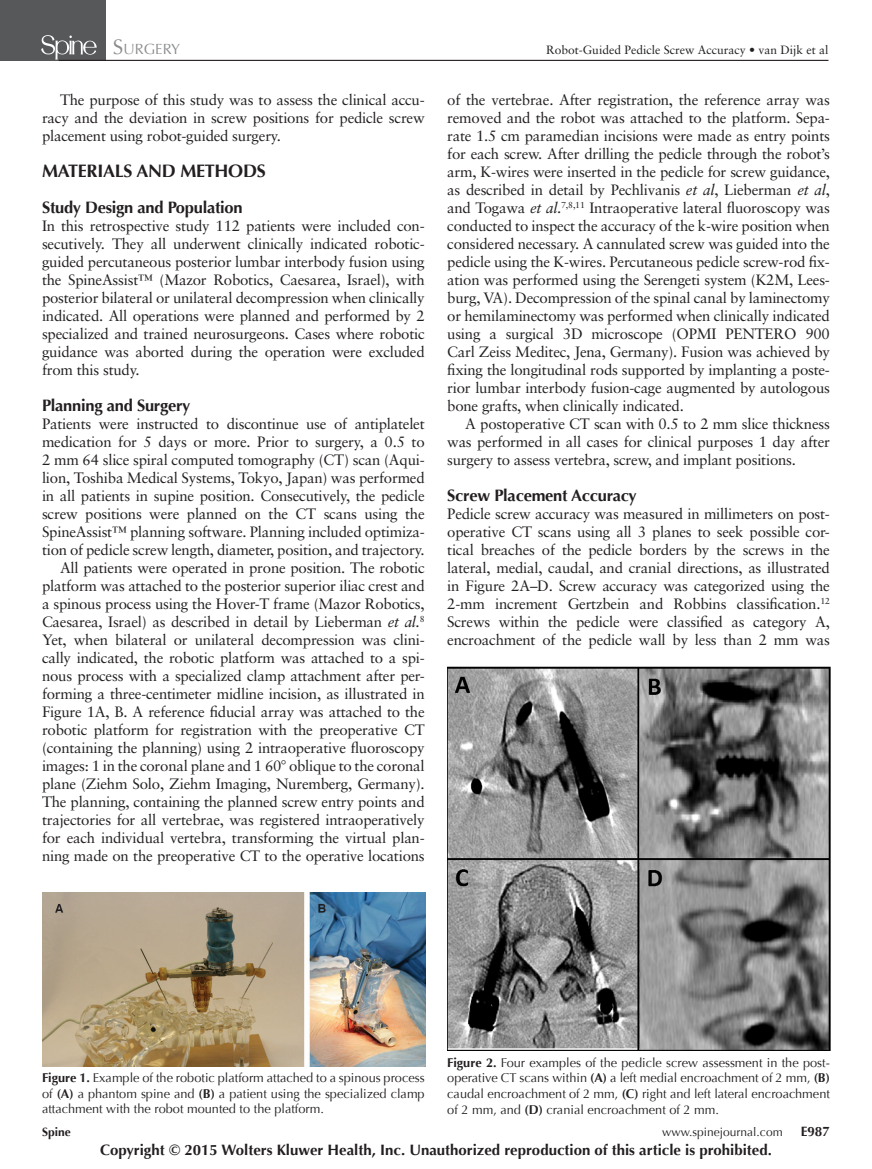
<style>
.page{position:relative;width:872px;height:1169px;background:#fff}
.page>*{position:absolute;margin:0;border:0;box-sizing:border-box;transform-origin:0 0}
.t1{font:700 18px "Optima";letter-spacing:-.015em;color:#231f20}
.t2{font:700 16.5px "Optima";letter-spacing:-.015em;color:#231f20}
.t3{font:15px/18px "Sabon";letter-spacing:-.015em;color:#231f20;text-align:justify}
.t4{font:700 15px "Optima";color:#231f20}
.t5{font:14.7px "Optima";color:#8a8c8f}
.t6{font:700 13.5px "Optima";color:#231f20}
.t7{font:12.75px/15.8px "Optima";color:#231f20;text-align:justify}
.t8{font:12px "Sabon";color:#231f20}
.t9{font:12px "Optima";color:#231f20}
.t10{font:700 12px "Optima";color:#231f20}
.s1{font-size:21px}
.s2{font-style:italic}
.s3{font-weight:700}
</style>
<div class="page">
<div style="left:0;top:0;width:105px;height:61px;background:#57585a"></div>
<img style="left:41px;top:35px;width:58px;height:25px">
<hr style="left:59px;top:60px;width:769px;height:1px;background:#231f20">
<img style="left:42px;top:892px;width:384px;height:174px">
<img style="left:447px;top:666px;width:383px;height:384px">
<p class="t5" style="left:113px;top:40px;width:69px"><span class="s1">S</span>URGERY</p>
<p class="t8" style="left:546px;top:44px;width:284px">Robot-Guided Pedicle Screw Accuracy • van Dijk et al</p>
<p class="t3" style="left:42px;top:92px;width:384px;text-indent:18px">The purpose of this study was to assess the clinical accu&shy;racy and the deviation in screw positions for pedicle screw placement using robot-guided surgery.</p>
<p class="t1" style="left:42px;top:160px;width:225px">MATERIALS AND METHODS</p>
<p class="t2" style="left:42px;top:198px;width:202px">Study Design and Population</p>
<p class="t3" style="left:42px;top:218px;width:384px">In this retrospective study 112 patients were included con&shy;secutively. They all underwent clinically indicated robotic&shy;guided percutaneous posterior lumbar interbody fusion using the SpineAssist™ (Mazor Robotics, Caesarea, Israel), with posterior bilateral or unilateral decompression when clinically indicated. All operations were planned and performed by 2 specialized and trained neurosurgeons. Cases where robotic guidance was aborted during the operation were excluded from this study.</p>
<p class="t2" style="left:42px;top:396px;width:150px">Planning and Surgery</p>
<p class="t3" style="left:42px;top:416px;width:384px;text-align:right">Patients were instructed to discontinue use of antiplatelet medication for 5 days or more. Prior to surgery, a 0.5 to 2 mm 64 slice spiral computed tomography (CT) scan (Aqui&shy;lion, Toshiba Medical Systems, Tokyo, Japan) was performed in all patients in supine position. Consecutively, the pedicle screw positions were planned on the CT scans using the SpineAssist™ planning software. Planning included optimiza&shy;tion of pedicle screw length, diameter, position, and trajectory.<br>All patients were operated in prone position. The robotic platform was attached to the posterior superior iliac crest and a spinous process using the Hover-T frame (Mazor Robotics, Caesarea, Israel) as described in detail by Lieberman <span class="s2">et al.</span><sup>8<br></sup>Yet, when bilateral or unilateral decompression was clini&shy;cally indicated, the robotic platform was attached to a spi&shy;nous process with a specialized clamp attachment after per&shy;forming a three-centimeter midline incision, as illustrated in Figure 1A, B . A reference fiducial array was attached to the robotic platform for registration with the preoperative CT (containing the planning) using 2 intraoperative fluoroscopy images: 1 in the coronal plane and 1 60 oblique to the coronal plane (Ziehm Solo, Ziehm Imaging, Nuremberg, Germany).<br>The planning, containing the planned screw entry points and trajectories for all vertebrae, was registered intraoperatively for each individual vertebra, transforming the virtual plan&shy;ning made on the preoperative CT to the operative locations</p>
<p class="t3" style="left:447px;top:92px;width:384px">of the vertebrae. After registration, the reference array was removed and the robot was attached to the platform. Sepa&shy;rate 1.5 cm paramedian incisions were made as entry points for each screw. After drilling the pedicle through the robot’s arm, K-wires were inserted in the pedicle for screw guidance, as described in detail by Pechlivanis <span class="s2">et al</span>, Lieberman <span class="s2">et al</span>, and Togawa <span class="s2">et al</span>. <sup>7,8,11</sup> Intraoperative lateral fluoroscopy was conducted to inspect the accuracy of the k-wire position when considered necessary. A cannulated screw was guided into the pedicle using the K-wires. Percutaneous pedicle screw-rod fix&shy;ation was performed using the Serengeti system (K2M, Lees&shy;burg, VA). Decompression of the spinal canal by laminectomy or hemilaminectomy was performed when clinically indicated using a surgical 3D microscope (OPMI PENTERO 900<br>Carl Zeiss Meditec, Jena, Germany). Fusion was achieved by fixing the longitudinal rods supported by implanting a poste&shy;rior lumbar interbody fusion-cage augmented by autologous bone grafts, when clinically indicated.</p>
<p class="t3" style="left:447px;top:416px;width:384px;text-indent:18px">A postoperative CT scan with 0.5 to 2 mm slice thickness was performed in all cases for clinical purposes 1 day after surgery to assess vertebra, screw, and implant positions.</p>
<p class="t2" style="left:447px;top:486px;width:191px">Screw Placement Accuracy</p>
<p class="t3" style="left:447px;top:506px;width:384px">Pedicle screw accuracy was measured in millimeters on post&shy;operative CT scans using all 3 planes to seek possible cor&shy;tical breaches of the pedicle borders by the screws in the lateral, medial, caudal, and cranial directions, as illustrated in Figure 2A–D . Screw accuracy was categorized using the 2-mm increment Gertzbein and Robbins classification. <sup>12<br></sup>Screws within the pedicle were classified as category A, encroachment of the pedicle wall by less than 2 mm was</p>
<p class="t7" style="left:447px;top:1054px;width:384px"><span class="s3">Figure 2.</span> Four examples of the pedicle screw assessment in the post&shy;operative CT scans within <span class="s3">(A)</span> a left medial encroachment of 2 mm, <span class="s3">(B) </span>caudal encroachment of 2 mm, <span class="s3">(C)</span> right and left lateral encroachment of 2 mm, and <span class="s3">(D)</span> cranial encroachment of 2 mm.</p>
<p class="t4" style="left:100px;top:1141px;width:673px">Copyright © 2015 Wolters Kluwer Health, Inc. Unauthorized reproduction of this article is prohibited.</p>
<p class="t7" style="left:42px;top:1069px;width:384px"><span class="s3">Figure 1.</span> Example of the robotic platform attached to a spinous process of <span class="s3">(A)</span> a phantom spine and <span class="s3">(B)</span> a patient using the specialized clamp attachment with the robot mounted to the platform.</p>
<p class="t10" style="left:42px;top:1125px;width:30px">Spine</p>
<p class="t9" style="left:662px;top:1125px;width:122px">www.spinejournal.com</p>
<p class="t6" style="left:800px;top:1123px;width:31px">E987</p>
</div>
